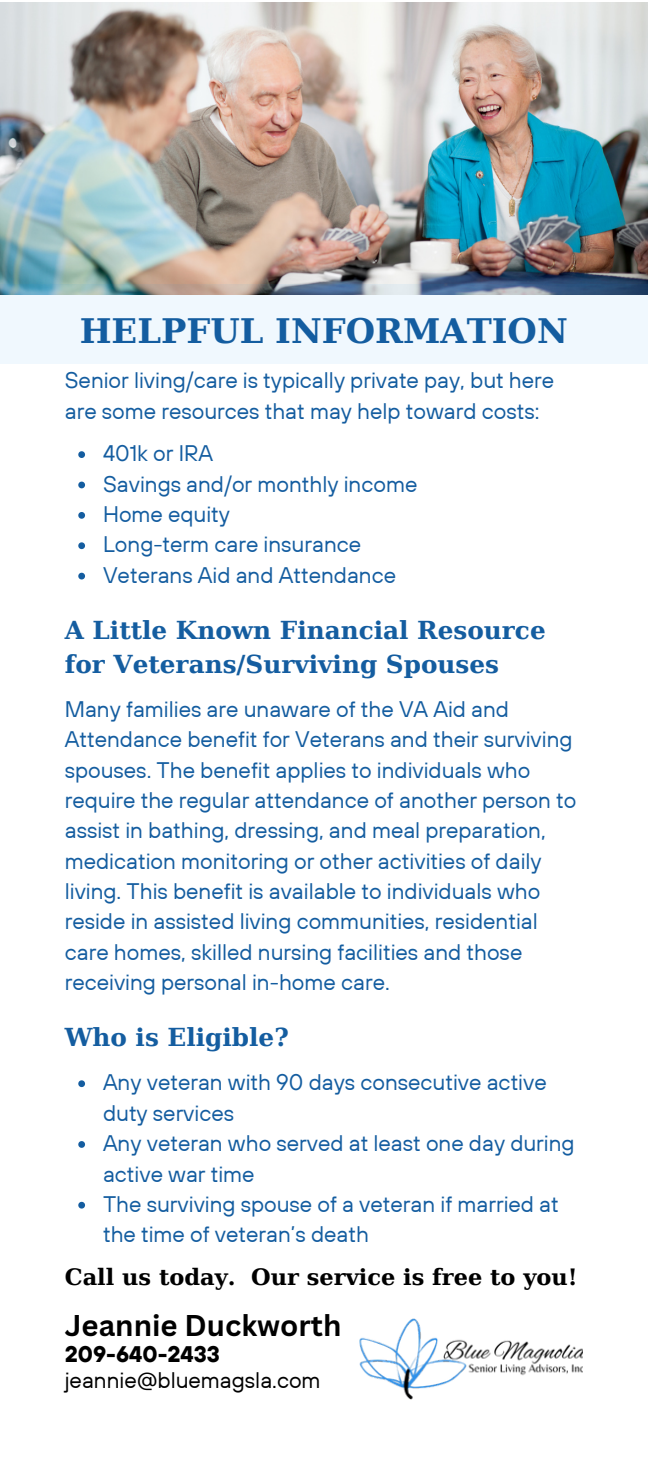
<style>
.page{position:relative;width:648px;height:1458px;background:#fff}
.page>*{position:absolute;margin:0;border:0;box-sizing:border-box;transform-origin:0 0}
.t1{font:700 33.75px "DejaVu Serif";color:#145da0}
.t2{font:700 29.25px "Canva Sans";color:#000}
.t3{font:700 24.75px/33.8px "DejaVu Serif";color:#145da0}
.t4{font:22.5px/30.4px "TT Hoves";color:#145da0}
.t5{font:700 22.5px "DejaVu Serif";color:#000}
.t6{font:22.5px "TT Hoves";color:#000}
.t7{font:700 22.5px "TT Hoves";color:#000}
</style>
<div class="page">
<img style="left:0;top:2px;width:648px;height:282px">
<svg style="left:0;top:284px;width:648px;height:79px;fill:#f0f8fe"></svg>
<svg style="left:78px;top:451px;width:7px;height:7px"></svg>
<svg style="left:78px;top:482px;width:7px;height:6px"></svg>
<svg style="left:78px;top:512px;width:7px;height:7px"></svg>
<svg style="left:78px;top:542px;width:7px;height:7px"></svg>
<svg style="left:78px;top:573px;width:7px;height:6px"></svg>
<svg style="left:78px;top:1080px;width:7px;height:7px"></svg>
<svg style="left:78px;top:1141px;width:7px;height:7px"></svg>
<svg style="left:78px;top:1202px;width:7px;height:7px"></svg>
<img style="left:359px;top:1318px;width:224px;height:82px">
<p class="t1" style="left:80px;top:312px;width:490px">HELPFUL INFORMATION</p>
<p class="t4" style="left:65px;top:365px;width:491px">Senior living/care is typically private pay, but here are some resources that may help toward costs:</p>
<p class="t4" style="left:103px;top:438px;width:112px">401k or IRA</p>
<p class="t4" style="left:103px;top:468px;width:316px">Savings and/or monthly income</p>
<p class="t4" style="left:103px;top:499px;width:128px">Home equity</p>
<p class="t4" style="left:103px;top:529px;width:260px">Long-term care insurance</p>
<p class="t4" style="left:103px;top:559px;width:295px">Veterans Aid and Attendance</p>
<p class="t3" style="left:65px;top:613px;width:482px">A Little Known Financial Resource for Veterans/Surviving Spouses</p>
<p class="t4" style="left:65px;top:693px;width:513px">Many families are unaware of the VA Aid and Attendance benefit for Veterans and their surviving spouses. The benefit applies to individuals who require the regular attendance of another person to assist in bathing, dressing, and meal preparation, medication monitoring or other activities of daily living. This benefit is available to individuals who reside in assisted living communities, residential care homes, skilled nursing facilities and those receiving personal in-home care.</p>
<p class="t3" style="left:65px;top:1021px;width:226px">Who is Eligible?</p>
<p class="t4" style="left:103px;top:1067px;width:445px">Any veteran with 90 days consecutive active duty services</p>
<p class="t4" style="left:103px;top:1128px;width:473px">Any veteran who served at least one day during active war time</p>
<p class="t4" style="left:103px;top:1188px;width:457px">The surviving spouse of a veteran if married at the time of veteran’s death</p>
<p class="t5" style="left:65px;top:1264px;width:514px">Call us today. Our service is free to you!</p>
<p class="t2" style="left:65px;top:1304px;width:278px">Jeannie Duckworth</p>
<p class="t7" style="left:65px;top:1340px;width:157px">209-640-2433</p>
<p class="t6" style="left:65px;top:1366px;width:257px">jeannie@bluemagsla.com</p>
</div>
